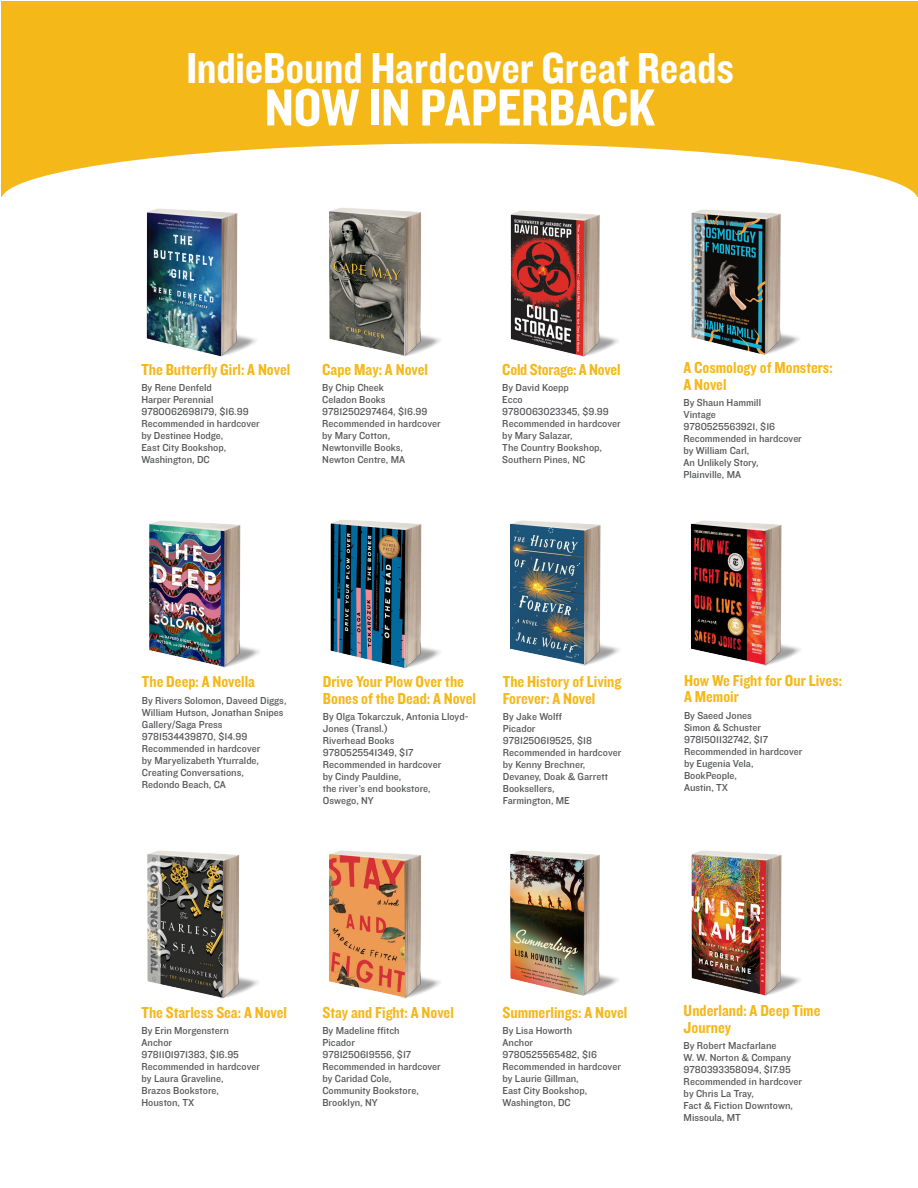
<style>
.page{position:relative;width:918px;height:1188px;background:#fff}
.page>*{position:absolute;margin:0;border:0;box-sizing:border-box;transform-origin:0 0}
.t1{font:54px "Knockout 50 Welterweight";letter-spacing:-.005em;color:#fff}
.t2{font:45px "Knockout 50 Welterweight";letter-spacing:-.005em;color:#fff}
.NIP_Title{font:16.5px/16.5px "Knockout 50 Welterweight";color:#f5b819}
.NIP_Text{font:10.5px/12px "Knockout 31 Junior Middlewt";color:#57585a}
</style>
<div class="page">
<div style="left:1px;top:1px;width:917px;height:195px;background:#f5b819"></div>
<div style="left:1px;top:143px;width:917px;height:114px;background:#fff;border-radius:50%"></div>
<img style="left:146px;top:208px;width:111px;height:149px">
<img style="left:329px;top:208px;width:112px;height:149px">
<img style="left:510px;top:210px;width:109px;height:147px">
<img style="left:691px;top:209px;width:109px;height:146px">
<img style="left:149px;top:520px;width:111px;height:148px">
<img style="left:330px;top:520px;width:111px;height:149px">
<img style="left:510px;top:520px;width:110px;height:146px">
<img style="left:691px;top:520px;width:110px;height:146px">
<img style="left:147px;top:850px;width:112px;height:149px">
<img style="left:329px;top:850px;width:112px;height:149px">
<img style="left:510px;top:850px;width:109px;height:146px">
<img style="left:691px;top:850px;width:110px;height:146px">
<p class="t2" style="left:186px;top:39px;width:549px">IndieBound Hardcover Great Reads</p>
<p class="t1" style="left:265px;top:72px;width:392px">NOW IN PAPERBACK</p>
<p class="NIP_Title" style="left:141px;top:361px;width:150px">The Butterfly Girl: A Novel</p>
<p class="NIP_Text" style="left:141px;top:381px;width:72px">By Rene Denfeld</p>
<p class="NIP_Text" style="left:141px;top:393px;width:74px">Harper Perennial</p>
<p class="NIP_Text" style="left:141px;top:405px;width:109px">9780062698179, $16.99</p>
<p class="NIP_Text" style="left:141px;top:417px;width:120px">Recommended in hardcover</p>
<p class="NIP_Text" style="left:141px;top:429px;width:84px">by Destinee Hodge,</p>
<p class="NIP_Text" style="left:141px;top:441px;width:86px">East City Bookshop,</p>
<p class="NIP_Text" style="left:141px;top:453px;width:70px">Washington, DC</p>
<p class="NIP_Title" style="left:322px;top:361px;width:107px">Cape May: A Novel</p>
<p class="NIP_Text" style="left:322px;top:381px;width:63px">By Chip Cheek</p>
<p class="NIP_Text" style="left:322px;top:393px;width:65px">Celadon Books</p>
<p class="NIP_Text" style="left:322px;top:405px;width:107px">9781250297464, $16.99</p>
<p class="NIP_Text" style="left:322px;top:417px;width:120px">Recommended in hardcover</p>
<p class="NIP_Text" style="left:322px;top:429px;width:69px">by Mary Cotton,</p>
<p class="NIP_Text" style="left:322px;top:441px;width:82px">Newtonville Books,</p>
<p class="NIP_Text" style="left:322px;top:453px;width:84px">Newton Centre, MA</p>
<p class="NIP_Title" style="left:502px;top:361px;width:120px">Cold Storage: A Novel</p>
<p class="NIP_Text" style="left:502px;top:381px;width:68px">By David Koepp</p>
<p class="NIP_Text" style="left:502px;top:393px;width:22px">Ecco</p>
<p class="NIP_Text" style="left:502px;top:405px;width:108px">9780063023345, $9.99</p>
<p class="NIP_Text" style="left:502px;top:417px;width:120px">Recommended in hardcover</p>
<p class="NIP_Text" style="left:502px;top:429px;width:72px">by Mary Salazar,</p>
<p class="NIP_Text" style="left:502px;top:441px;width:101px">The Country Bookshop,</p>
<p class="NIP_Text" style="left:502px;top:453px;width:85px">Southern Pines, NC</p>
<p class="NIP_Title" style="left:683px;top:359px;width:151px">A Cosmology of Monsters:<br>A Novel</p>
<p class="NIP_Text" style="left:683px;top:396px;width:79px">By Shaun Hammill</p>
<p class="NIP_Text" style="left:683px;top:408px;width:34px">Vintage</p>
<p class="NIP_Text" style="left:683px;top:420px;width:93px">9780525563921, $16</p>
<p class="NIP_Text" style="left:683px;top:432px;width:120px">Recommended in hardcover</p>
<p class="NIP_Text" style="left:683px;top:444px;width:68px">by William Carl,</p>
<p class="NIP_Text" style="left:683px;top:456px;width:77px">An Unlikely Story,</p>
<p class="NIP_Text" style="left:683px;top:468px;width:59px">Plainville, MA</p>
<p class="NIP_Title" style="left:142px;top:673px;width:115px">The Deep: A Novella</p>
<p class="NIP_Text" style="left:142px;top:694px;width:146px">By Rivers Solomon, Daveed Diggs,<br>William Hutson, Jonathan Snipes</p>
<p class="NIP_Text" style="left:142px;top:718px;width:82px">Gallery/Saga Press</p>
<p class="NIP_Text" style="left:142px;top:730px;width:107px">9781534439870, $14.99</p>
<p class="NIP_Text" style="left:142px;top:742px;width:120px">Recommended in hardcover</p>
<p class="NIP_Text" style="left:142px;top:754px;width:119px">by Maryelizabeth Yturralde,</p>
<p class="NIP_Text" style="left:142px;top:766px;width:103px">Creating Conversations,</p>
<p class="NIP_Text" style="left:142px;top:778px;width:85px">Redondo Beach, CA</p>
<p class="NIP_Title" style="left:323px;top:673px;width:155px">Drive Your Plow Over the<br>Bones of the Dead: A Novel</p>
<p class="NIP_Text" style="left:323px;top:710px;width:147px">By Olga Tokarczuk, Antonia Lloyd-<br>Jones (Transl.)</p>
<p class="NIP_Text" style="left:323px;top:734px;width:73px">Riverhead Books</p>
<p class="NIP_Text" style="left:323px;top:746px;width:92px">9780525541349, $17</p>
<p class="NIP_Text" style="left:323px;top:758px;width:120px">Recommended in hardcover</p>
<p class="NIP_Text" style="left:323px;top:770px;width:80px">by Cindy Pauldine,</p>
<p class="NIP_Text" style="left:323px;top:782px;width:109px">the river’s end bookstore,</p>
<p class="NIP_Text" style="left:323px;top:794px;width:52px">Oswego, NY</p>
<p class="NIP_Title" style="left:503px;top:673px;width:120px">The History of Living<br>Forever: A Novel</p>
<p class="NIP_Text" style="left:503px;top:710px;width:61px">By Jake Wolff</p>
<p class="NIP_Text" style="left:503px;top:722px;width:34px">Picador</p>
<p class="NIP_Text" style="left:503px;top:734px;width:91px">9781250619525, $18</p>
<p class="NIP_Text" style="left:503px;top:746px;width:120px">Recommended in hardcover</p>
<p class="NIP_Text" style="left:503px;top:758px;width:84px">by Kenny Brechner,</p>
<p class="NIP_Text" style="left:503px;top:770px;width:107px">Devaney, Doak &amp; Garrett<br>Booksellers,</p>
<p class="NIP_Text" style="left:503px;top:794px;width:69px">Farmington, ME</p>
<p class="NIP_Title" style="left:684px;top:672px;width:160px">How We Fight for Our Lives:<br>A Memoir</p>
<p class="NIP_Text" style="left:684px;top:709px;width:69px">By Saeed Jones</p>
<p class="NIP_Text" style="left:684px;top:721px;width:79px">Simon &amp; Schuster</p>
<p class="NIP_Text" style="left:684px;top:733px;width:86px">9781501132742, $17</p>
<p class="NIP_Text" style="left:684px;top:745px;width:120px">Recommended in hardcover</p>
<p class="NIP_Text" style="left:684px;top:757px;width:71px">by Eugenia Vela,</p>
<p class="NIP_Text" style="left:684px;top:769px;width:54px">BookPeople,</p>
<p class="NIP_Text" style="left:684px;top:781px;width:45px">Austin, TX</p>
<p class="NIP_Title" style="left:142px;top:1003px;width:147px">The Starless Sea: A Novel</p>
<p class="NIP_Text" style="left:142px;top:1024px;width:89px">By Erin Morgenstern</p>
<p class="NIP_Text" style="left:142px;top:1036px;width:32px">Anchor</p>
<p class="NIP_Text" style="left:142px;top:1048px;width:99px">9781101971383, $16.95</p>
<p class="NIP_Text" style="left:142px;top:1060px;width:120px">Recommended in hardcover</p>
<p class="NIP_Text" style="left:142px;top:1072px;width:84px">by Laura Graveline,</p>
<p class="NIP_Text" style="left:142px;top:1084px;width:79px">Brazos Bookstore,</p>
<p class="NIP_Text" style="left:142px;top:1096px;width:54px">Houston, TX</p>
<p class="NIP_Title" style="left:322px;top:1003px;width:133px">Stay and Fight: A Novel</p>
<p class="NIP_Text" style="left:322px;top:1024px;width:79px">By Madeline ffitch</p>
<p class="NIP_Text" style="left:322px;top:1036px;width:34px">Picador</p>
<p class="NIP_Text" style="left:322px;top:1048px;width:90px">9781250619556, $17</p>
<p class="NIP_Text" style="left:322px;top:1060px;width:120px">Recommended in hardcover</p>
<p class="NIP_Text" style="left:322px;top:1072px;width:71px">by Caridad Cole,</p>
<p class="NIP_Text" style="left:322px;top:1084px;width:98px">Community Bookstore,</p>
<p class="NIP_Text" style="left:322px;top:1096px;width:57px">Brooklyn, NY</p>
<p class="NIP_Title" style="left:502px;top:1003px;width:126px">Summerlings: A Novel</p>
<p class="NIP_Text" style="left:502px;top:1024px;width:71px">By Lisa Howorth</p>
<p class="NIP_Text" style="left:502px;top:1036px;width:32px">Anchor</p>
<p class="NIP_Text" style="left:502px;top:1048px;width:96px">9780525565482, $16</p>
<p class="NIP_Text" style="left:502px;top:1060px;width:120px">Recommended in hardcover</p>
<p class="NIP_Text" style="left:502px;top:1072px;width:78px">by Laurie Gillman,</p>
<p class="NIP_Text" style="left:502px;top:1084px;width:86px">East City Bookshop,</p>
<p class="NIP_Text" style="left:502px;top:1096px;width:70px">Washington, DC</p>
<p class="NIP_Title" style="left:684px;top:1002px;width:138px">Underland: A Deep Time<br>Journey</p>
<p class="NIP_Text" style="left:684px;top:1039px;width:94px">By Robert Macfarlane</p>
<p class="NIP_Text" style="left:684px;top:1051px;width:109px">W. W. Norton &amp; Company</p>
<p class="NIP_Text" style="left:684px;top:1063px;width:109px">9780393358094, $17.95</p>
<p class="NIP_Text" style="left:684px;top:1075px;width:120px">Recommended in hardcover</p>
<p class="NIP_Text" style="left:684px;top:1087px;width:72px">by Chris La Tray,</p>
<p class="NIP_Text" style="left:684px;top:1099px;width:111px">Fact &amp; Fiction Downtown,</p>
<p class="NIP_Text" style="left:684px;top:1111px;width:59px">Missoula, MT</p>
</div>
